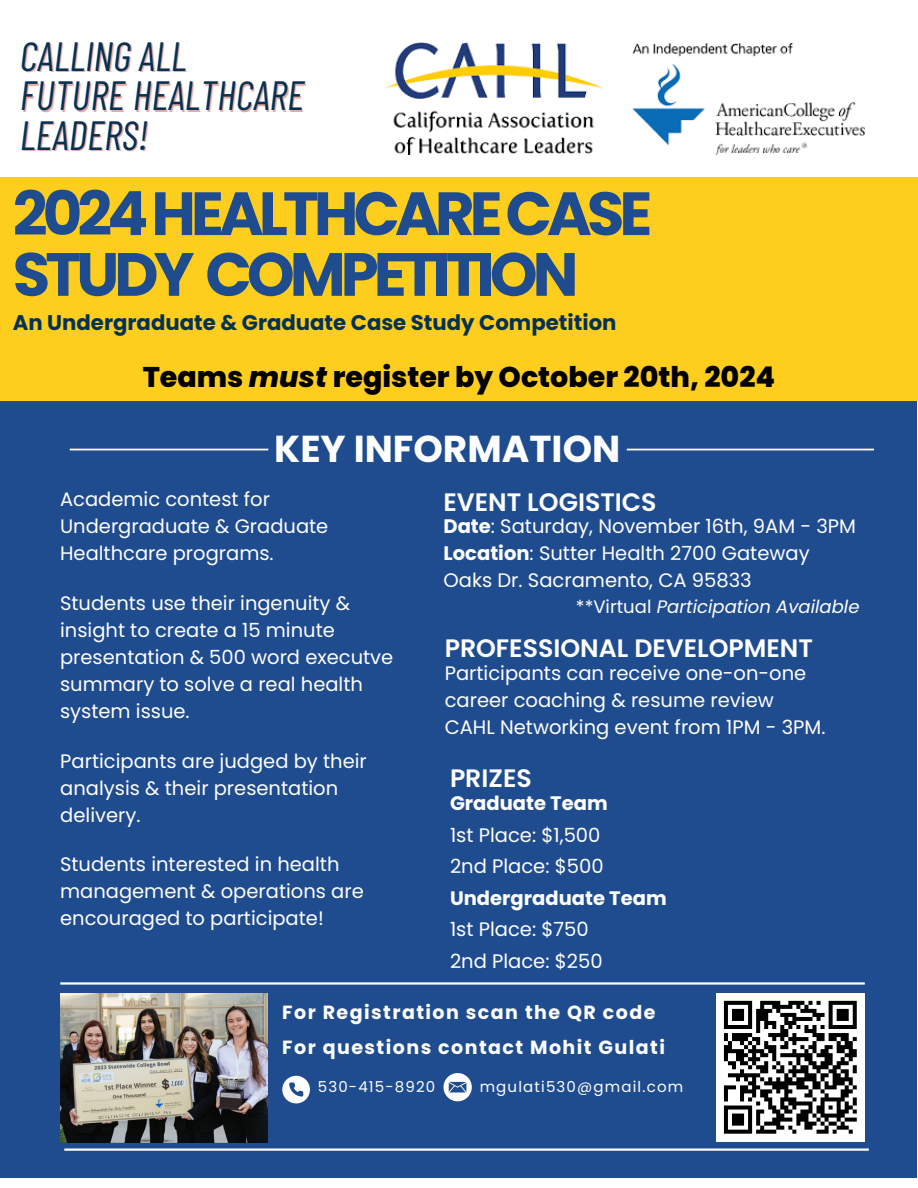
<style>
.page{position:relative;width:918px;height:1188px;background:#fff}
.page>*{position:absolute;margin:0;border:0;box-sizing:border-box;transform-origin:0 0}
.t1{font:700 60.9px/60.8px "Poppins";letter-spacing:-.08em;color:#1f4c8f}
.t2{font:italic 40.8px "Barlow Condensed";color:#053252}
.t3{font:700 37.5px "Poppins";color:#fefefe}
.t4{font:800 28.5px "Poppins";color:#000}
.t5{font:600 25.2px "Poppins";color:#fefefe}
.t6{font:700 21.3px "Poppins";color:#053252}
.t7{font:19.5px/27px "Poppins";color:#fefefe}
.t8{font:700 19.05px "Poppins";letter-spacing:.075em;color:#fefefe}
.t9{font:italic 18px "Poppins";color:#fefefe}
.t10{font:15px "Poppins";letter-spacing:.08em;color:#fefefe}
.s1{font-style:italic}
.s2{font-weight:700}
.s3{font-style:normal}
</style>
<div class="page">
<div style="left:0;top:401px;width:916px;height:777px;background:#1f4c8f"></div>
<svg style="left:70px;top:448px;width:804px;height:3px"></svg>
<hr style="left:60px;top:982px;width:805px;height:3px;background:#fefefe">
<hr style="left:64px;top:1148px;width:805px;height:3px;background:#fefefe">
<svg style="left:282px;top:1076px;width:28px;height:27px"></svg>
<div style="left:0;top:178px;width:918px;height:223px;background:#fece1e"></div>
<img style="left:384px;top:43px;width:481px;height:111px">
<svg style="left:444px;top:1073px;width:28px;height:28px"></svg>
<img style="left:60px;top:994px;width:207px;height:148px">
<div style="left:716px;top:993px;width:149px;height:149px;background:#fff"></div>
<svg style="left:723px;top:1000px;width:134px;height:134px"></svg>
<h6 class="t2" style="left:20px;top:30px;width:168px">CALLING ALL</h6>
<h6 class="t2" style="left:20px;top:70px;width:286px">FUTURE HEALTHCARE</h6>
<p class="t2" style="left:20px;top:109px;width:130px">LEADERS!</p>
<h1 class="t1" style="left:13px;top:183px;width:641px">2024HEALTHCARECASE<br>STUDY COMPETITION</h1>
<h5 class="t6" style="left:13px;top:308px;width:605px">An Undergraduate &amp; Graduate Case Study Competition</h5>
<p class="t4" style="left:143px;top:357px;width:634px">Teams <span class="s1">must</span> register by October 20th, 2024</p>
<h3 class="t3" style="left:274px;top:423px;width:348px">KEY INFORMATION</h3>
<h6 class="t7" style="left:60px;top:486px;width:270px">Academic contest for<br>Undergraduate &amp; Graduate<br>Healthcare programs.</h6>
<p class="t7" style="left:60px;top:590px;width:335px">Students use their ingenuity &amp; insight to create a 15 minute presentation &amp; 500 word executve summary to solve a real health system issue.</p>
<p class="t7" style="left:60px;top:748px;width:308px">Participants are judged by their analysis &amp; their presentation delivery.</p>
<p class="t7" style="left:60px;top:850px;width:305px">Students interested in health management &amp; operations are encouraged to participate!</p>
<h4 class="t5" style="left:444px;top:485px;width:215px">EVENT LOGISTICS</h4>
<h6 class="t7" style="left:444px;top:513px;width:414px"><span class="s2">Date</span>: Saturday, November 16th, 9AM - 3PM<br><span class="s2">Location</span>: Sutter Health 2700 Gateway<br>Oaks Dr. Sacramento, CA 95833</h6>
<h6 class="t9" style="left:576px;top:594px;width:285px"><span class="s3">**Virtual</span> Participation Available</h6>
<h6 class="t5" style="left:445px;top:630px;width:370px">PROFESSIONAL DEVELOPMENT</h6>
<h4 class="t7" style="left:445px;top:660px;width:382px">Participants can receive one-on-one career coaching &amp; resume review<br>CAHL Networking event from 1PM - 3PM.</h4>
<h4 class="t5" style="left:450px;top:761px;width:83px">PRIZES</h4>
<h6 class="t7" style="left:450px;top:788px;width:218px;line-height:31.5px"><span class="s2">Graduate Team<br></span>1st Place: $1,500<br>2nd Place: $500<br><span class="s2">Undergraduate Team<br></span>1st Place: $750<br>2nd Place: $250</h6>
<p class="t8" style="left:282px;top:999px;width:375px">For Registration scan the QR code</p>
<p class="t8" style="left:282px;top:1034px;width:384px">For questions contact Mohit Gulati</p>
<h3 class="t10" style="left:318px;top:1076px;width:119px">530-415-8920</h3>
<h6 class="t10" style="left:480px;top:1076px;width:205px">mgulati530@gmail.com</h6>
</div>
